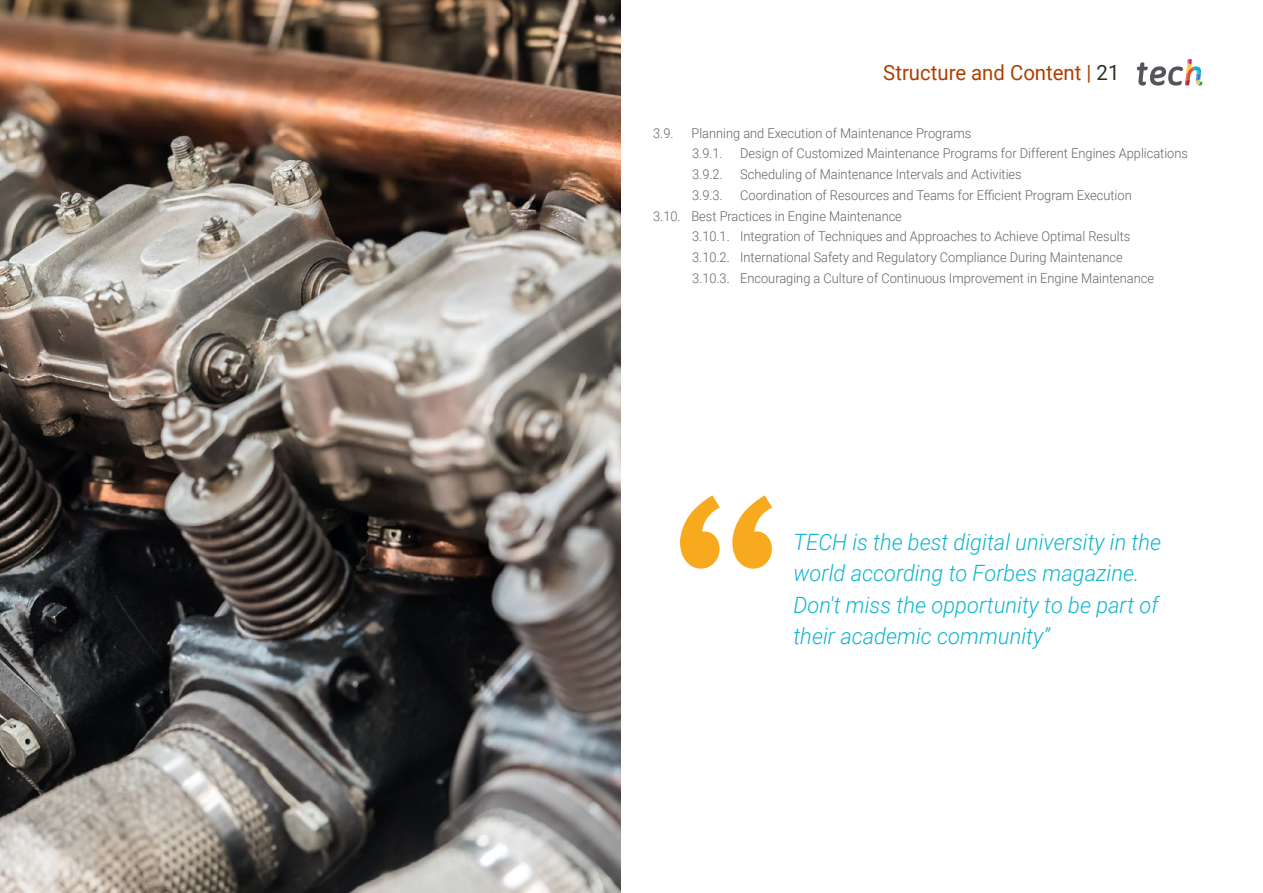
<style>
.page{position:relative;width:1263px;height:893px;background:#fff}
.page>*{position:absolute;margin:0;border:0;box-sizing:border-box;transform-origin:0 0}
.t1{font:italic 300 22.5px/31.5px "Roboto";color:#0fb6cf}
.t2{font:21px "Roboto";color:#ae4000}
.t3{font:300 13.5px/20.7px "Roboto";color:#61646a;scale:.95 1}
.s1{color:#312e20}
</style>
<div class="page">
<img style="left:0;top:0;width:621px;height:893px">
<svg style="left:680px;top:495px;width:92px;height:74px"></svg>
<svg style="left:1137px;top:59px;width:65px;height:27px"></svg>
<h2 class="t2" style="left:883px;top:57px;width:238px">Structure and Content | <span class="s1">21</span></h2>
<p class="t3" style="left:653px;top:122px;width:23px">3.9.</p>
<p class="t3" style="left:691px;top:122px;width:296px">Planning and Execution of Maintenance Programs<br>3.9.1.</p>
<p class="t3" style="left:740px;top:143px;width:473px">Design of Customized Maintenance Programs for Different Engines Applications</p>
<p class="t3" style="left:692px;top:164px;width:34px">3.9.2.</p>
<p class="t3" style="left:740px;top:164px;width:298px">Scheduling of Maintenance Intervals and Activities</p>
<p class="t3" style="left:692px;top:184px;width:34px">3.9.3.</p>
<p class="t3" style="left:653px;top:184px;width:505px;text-indent:87px">Coordination of Resources and Teams for Efficient Program Execution<br>3.10. Best Practices in Engine Maintenance</p>
<p class="t3" style="left:692px;top:226px;width:488px">3.10.1. Integration of Techniques and Approaches to Achieve Optimal Results<br>3.10.2. International Safety and Regulatory Compliance During Maintenance<br>3.10.3. Encouraging a Culture of Continuous Improvement in Engine Maintenance</p>
<h1 class="t1" style="left:793px;top:525px;width:369px">TECH is the best digital university in the world according to Forbes magazine.<br>Don't miss the opportunity to be part of their academic community”</h1>
</div>
